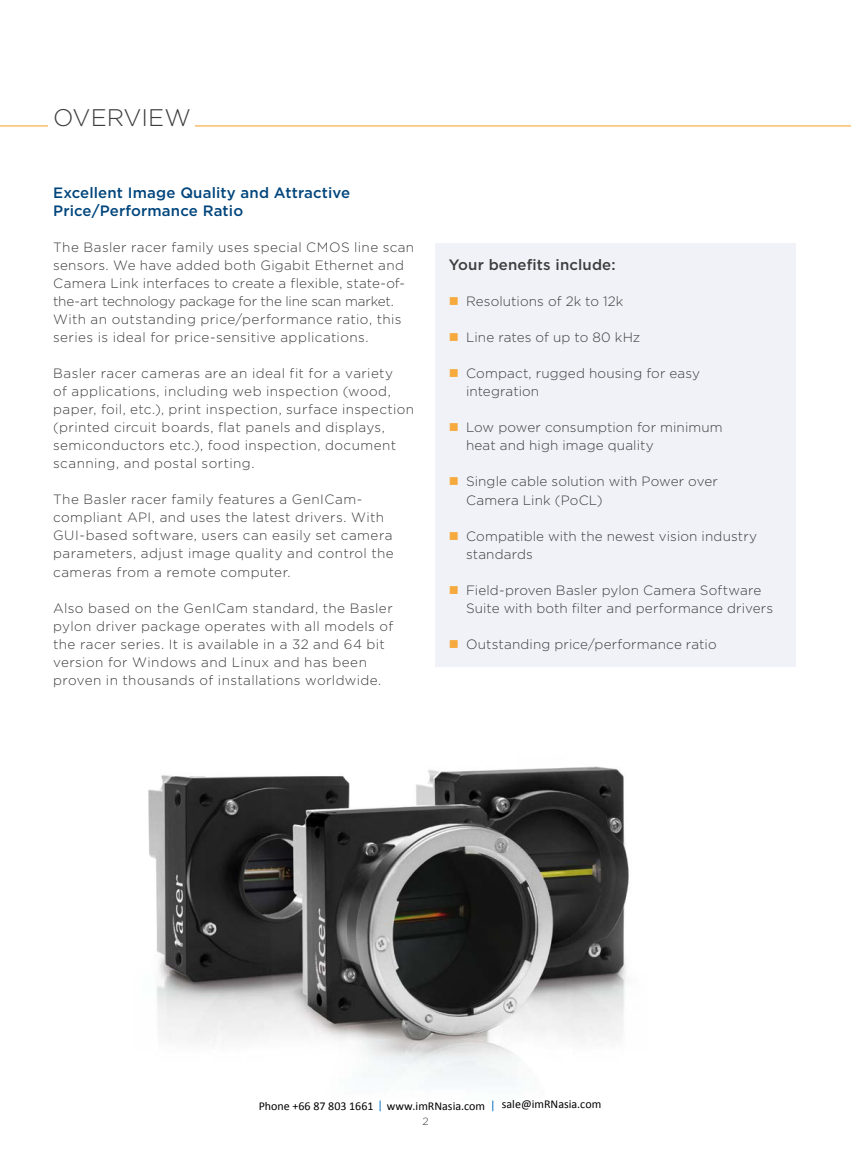
<style>
.page{position:relative;width:851px;height:1149px;background:#fff}
.page>*{position:absolute;margin:0;border:0;box-sizing:border-box;transform-origin:0 0}
.t1{font:300 24px "Gotham";color:#3d3d3f}
.t2{font:500 15px/18px "Gotham";letter-spacing:.01em;color:#00457c}
.t3{font:500 15px "Gotham";letter-spacing:.01em;color:#3d3d3f}
.t4{font:300 13.5px/18px "Gotham";letter-spacing:.02em;color:#3d3d3f}
.t5{font:12px "Calibri";color:#000}
.t6{font:300 10.5px "Gotham";color:#3d3d3f}
.s1{color:#006fc0}
</style>
<div class="page">
<img style="left:148px;top:766px;width:481px;height:319px">
<div style="left:435px;top:242px;width:361px;height:424px;background:#f0f2f7"></div>
<hr style="left:0;top:125px;width:850px;height:1px;background:#f49f21">
<div style="left:49px;top:94px;width:146px;height:36px;background:#fff"></div>
<h1 class="t1" style="left:53px;top:103px;width:139px">OvervieW</h1>
<p class="t2" style="left:53px;top:184px;width:298px">Excellent Image Quality and Attractive<br>Price/Performance Ratio</p>
<p class="t4" style="left:53px;top:238px;width:362px">The Basler racer family uses special CMOS line scan sensors. We have added both Gigabit ethernet and Camera Link interfaces to create a flexible, state-of&shy;the-art technology package for the line scan market.<br>With an outstanding price/performance ratio, this series is ideal for price-sensitive applications.</p>
<p class="t4" style="left:53px;top:364px;width:362px">Basler racer cameras are an ideal fit for a variety<br>of applications, including web inspection (wood, paper, foil, etc.), print inspection, surface inspection (printed circuit boards, flat panels and displays, semiconductors etc.), food inspection, document scanning, and postal sorting.</p>
<p class="t4" style="left:53px;top:490px;width:342px">The Basler racer family features a GeniCam&shy;compliant aPi, and uses the latest drivers. With GUi-based software, users can easily set camera parameters, adjust image quality and control the cameras from a remote computer.</p>
<p class="t4" style="left:53px;top:598px;width:341px">also based on the GeniCam standard, the Basler pylon driver package operates with all models of the racer series. it is available in a 32 and 64 bit version for Windows and Linux and has been proven in thousands of installations worldwide.</p>
<p class="t3" style="left:449px;top:255px;width:168px">Your benefits include:</p>
<p class="t4" style="left:466px;top:292px;width:159px">resolutions of 2k to 12k</p>
<p class="t4" style="left:466px;top:328px;width:176px">Line rates of up to 80 kHz</p>
<p class="t4" style="left:466px;top:364px;width:236px">Compact, rugged housing for easy integration</p>
<p class="t4" style="left:466px;top:418px;width:258px">Low power consumption for minimum heat and high image quality</p>
<p class="t4" style="left:466px;top:472px;width:253px">Single cable solution with Power over<br>Camera Link (PoCL)</p>
<p class="t4" style="left:466px;top:526px;width:292px">Compatible with the newest vision industry standards</p>
<p class="t4" style="left:466px;top:580px;width:308px">Field-proven Basler pylon Camera Software<br>Suite with both filter and performance drivers</p>
<p class="t4" style="left:466px;top:634px;width:252px">Outstanding price/performance ratio</p>
<p class="t5" style="left:258px;top:1100px;width:344px">Phone +66 87 803 1661 <span class="s1">|</span> www.imRNasia.com <span class="s1">|</span> sale@imRNasia.com</p>
<p class="t6" style="left:422px;top:1114px;width:8px">2</p>
</div>
